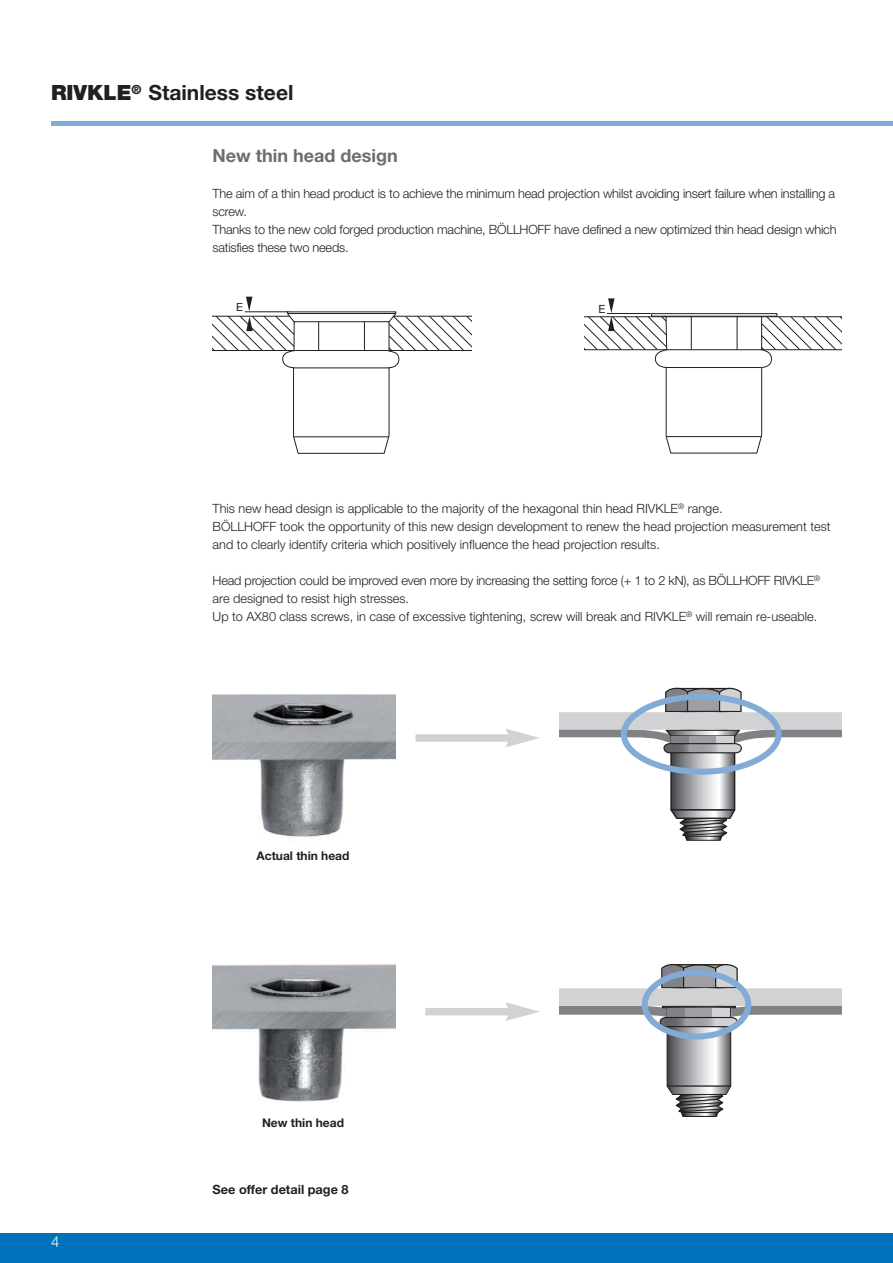
<style>
.page{position:relative;width:893px;height:1263px;background:#fff}
.page>*{position:absolute;margin:0;border:0;box-sizing:border-box;transform-origin:0 0}
.t1{font:700 21px "Helvetica Neue";color:#231f20}
.t2{font:700 18px "Helvetica Neue";color:#6c6d70}
.t3{font:300 15px "Helvetica Neue";color:#fff}
.t4{font:300 12.75px/18px "Helvetica Neue";color:#231f20}
.t5{font:700 12.75px "Helvetica Neue";color:#231f20}
.t6{font:700 12px "Helvetica Neue";color:#231f20}
.t7{font:11.25px "Helvetica Neue";color:#231f20}
.s1{font-weight:900}
</style>
<div class="page">
<svg style="left:213px;top:297px;width:259px;height:157px"></svg>
<hr style="left:245px;top:312px;width:44px;height:1px;background:#231f20">
<hr style="left:287px;top:313px;width:109px;height:1px;background:#231f20">
<svg style="left:584px;top:298px;width:258px;height:155px"></svg>
<hr style="left:607px;top:313px;width:44px;height:1px;background:#231f20">
<div style="left:0;top:1233px;width:893px;height:30px;background:#0072bc"></div>
<hr style="left:51px;top:121px;width:842px;height:4px;background:#82abd5">
<img style="left:213px;top:694px;width:182px;height:146px">
<img style="left:213px;top:964px;width:182px;height:138px">
<div style="left:425px;top:1008px;width:87px;height:7px;background:#d1d2d4"></div>
<svg style="left:505px;top:1002px;width:35px;height:19px"></svg>
<div style="left:416px;top:734px;width:96px;height:8px;background:#d1d2d4"></div>
<svg style="left:505px;top:729px;width:34px;height:18px"></svg>
<svg style="left:560px;top:688px;width:282px;height:153px"></svg>
<svg style="left:560px;top:964px;width:282px;height:153px"></svg>
<h1 class="t1" style="left:51px;top:85px;width:244px"><span class="s1">RIVKLE</span><sup>®</sup> Stainless steel</h1>
<h2 class="t2" style="left:213px;top:149px;width:187px">New thin head design</h2>
<p class="t4" style="left:213px;top:185px;width:625px">The aim of a thin head product is to achieve the minimum head projection whilst avoiding insert failure when installing a screw.<br>Thanks to the new cold forged production machine, BÖLLHOFF have defined a new optimized thin head design which satisfies these two needs.</p>
<p class="t7" style="left:236px;top:303px;width:8px">E</p>
<p class="t7" style="left:598px;top:305px;width:8px">E</p>
<p class="t4" style="left:213px;top:501px;width:620px">This new head design is applicable to the majority of the hexagonal thin head RIVKLE<sup>®</sup> range.<br>BÖLLHOFF took the opportunity of this new design development to renew the head projection measurement test and to clearly identify criteria which positively influence the head projection results.</p>
<p class="t4" style="left:213px;top:573px;width:609px">Head projection could be improved even more by increasing the setting force (+ 1 to 2 kN), as BÖLLHOFF RIVKLE<sup>® </sup>are designed to resist high stresses.<br>Up to AX80 class screws, in case of excessive tightening, screw will break and RIVKLE<sup>®</sup> will remain re-useable.</p>
<p class="t6" style="left:257px;top:852px;width:94px">Actual thin head</p>
<p class="t6" style="left:262px;top:1118px;width:83px">New thin head</p>
<p class="t3" style="left:51px;top:1236px;width:10px">4</p>
<p class="t5" style="left:213px;top:1185px;width:138px">See offer detail page 8</p>
</div>
